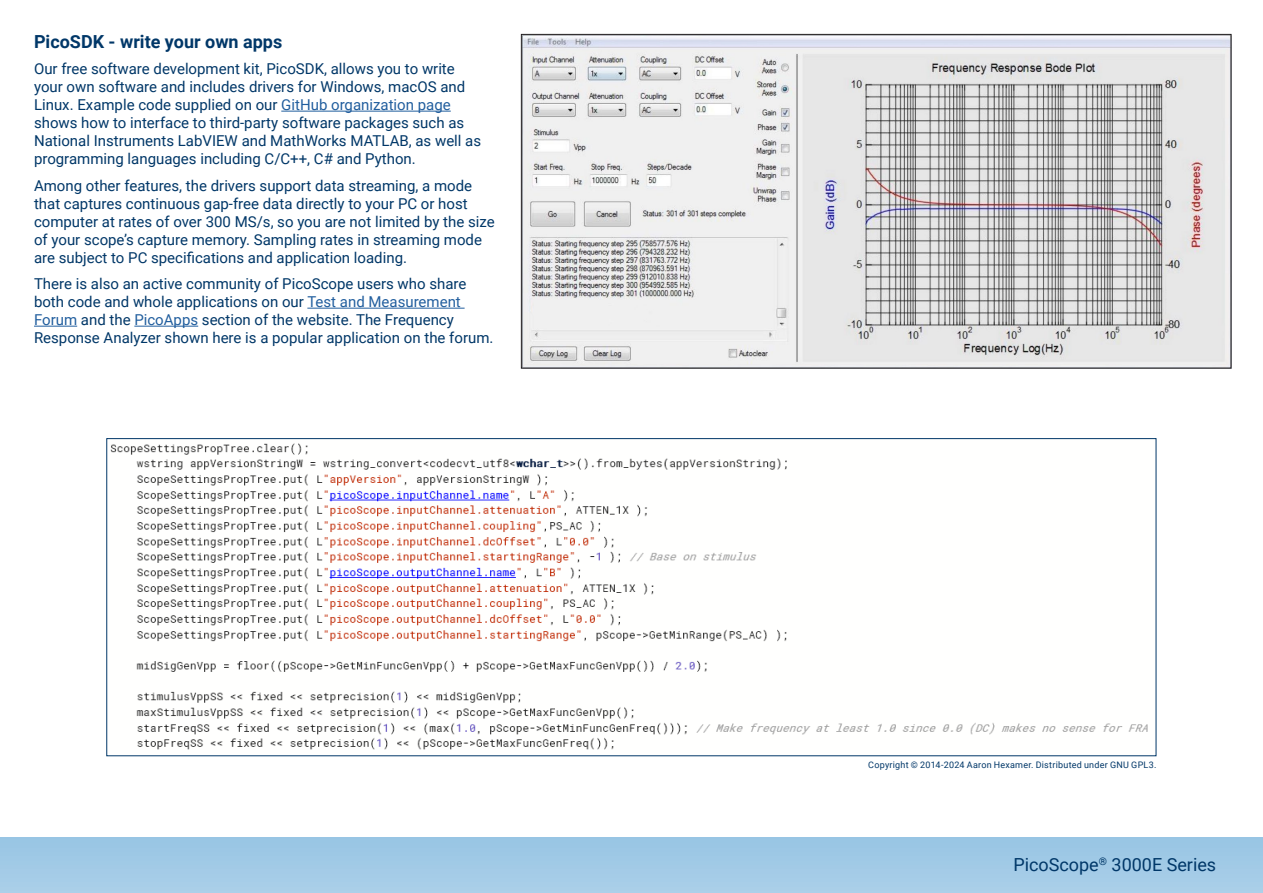
<style>
.page{position:relative;width:1263px;height:893px;background:#fff}
.page>*{position:absolute;margin:0;border:0;box-sizing:border-box;transform-origin:0 0}
.t1{font:700 18px "Roboto";color:#003768}
.t2{font:18px "Roboto";color:#003768}
.t3{font:15px/18px "Roboto";color:#003768}
.t4{font:9px "Roboto";letter-spacing:.025em;color:#003768}
.s1{color:#215e9e}
</style>
<div class="page">
<div style="left:0;top:838px;width:1263px;height:55px;background:#a2cae6"></div>
<hr style="left:281px;top:111px;width:170px;height:1px;background:#215e9e">
<hr style="left:307px;top:308px;width:158px;height:1px;background:#215e9e">
<hr style="left:34px;top:326px;width:43px;height:1px;background:#215e9e">
<hr style="left:134px;top:326px;width:64px;height:1px;background:#215e9e">
<img style="left:110px;top:443px;width:1038px;height:307px">
<img style="left:523px;top:36px;width:706px;height:331px">
<p class="t1" style="left:34px;top:29px;width:250px">PicoSDK - write your own apps</p>
<p class="t3" style="left:34px;top:59px;width:449px">Our free software development kit, PicoSDK, allows you to write your own software and includes drivers for Windows, macOS and Linux. Example code supplied on our <span class="s1">GitHub organization page </span>shows how to interface to third-party software packages such as National Instruments LabVIEW and MathWorks MATLAB, as well as programming languages including C/C++, C# and Python.</p>
<p class="t3" style="left:34px;top:176px;width:462px">Among other features, the drivers support data streaming, a mode that captures continuous gap-free data directly to your PC or host computer at rates of over 300 MS/s, so you are not limited by the size of your scope’s capture memory. Sampling rates in streaming mode are subject to PC specifications and application loading.</p>
<p class="t3" style="left:34px;top:274px;width:461px">There is also an active community of PicoScope users who share both code and whole applications on our <span class="s1">Test and Measurement Forum</span> and the <span class="s1">PicoApps</span> section of the website. The Frequency Response Analyzer shown here is a popular application on the forum.</p>
<p class="t4" style="left:868px;top:759px;width:290px">Copyright © 2014-2024 Aaron Hexamer. Distributed under GNU GPL3.</p>
<p class="t2" style="left:1013px;top:852px;width:204px">PicoScope<sup>®</sup> 3000E Series</p>
</div>
